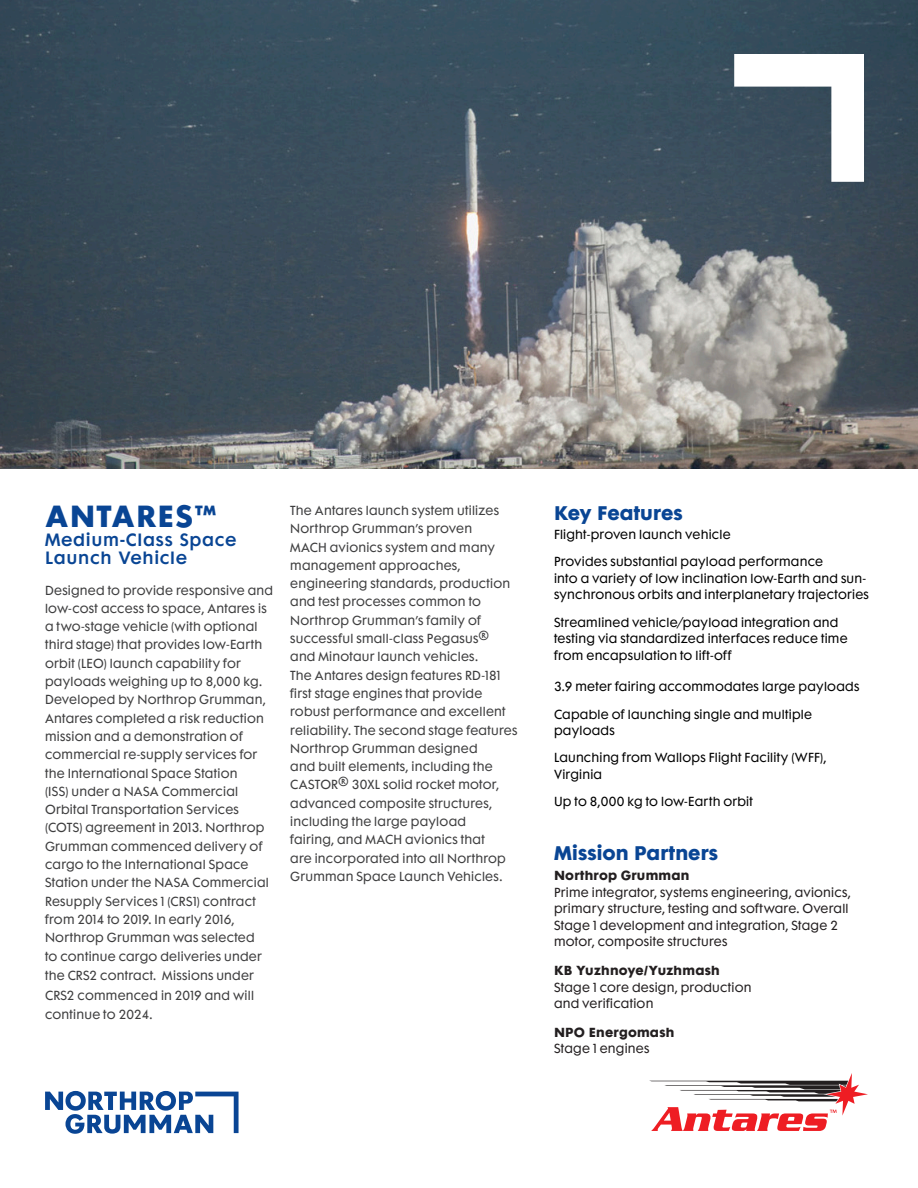
<style>
.page{position:relative;width:918px;height:1188px;background:#fff}
.page>*{position:absolute;margin:0;border:0;box-sizing:border-box;transform-origin:0 0}
.t1{font:700 27.9px "Futura Maxi Std";letter-spacing:.04em;color:#094594}
.Pg_2_HEAD{font:700 18px "Futura Maxi Std";letter-spacing:.005em;color:#094594}
.t2{font:600 16.2px/18.6px "Futura Maxi Std";letter-spacing:.04em;color:#094594}
.Pg_1_BODY_intro_para{font:12px/18.3px "Futura Maxi Std";letter-spacing:.02em;color:#3e3e3f}
.Pg_1_BODY{font:12px/16.5px "Futura Maxi Std";letter-spacing:.02em;color:#000}
.Pg_1_BODY-2{font:12px/16.5px "Futura Maxi Std";letter-spacing:.02em;color:#231f20}
.Pg_2_SUBHEAD_2{font:700 12px "Futura Maxi Std";letter-spacing:.02em;color:#231f20}
.Pg_1_SIDEBAR_BODY{font:12px "Futura Maxi Std";letter-spacing:.02em;color:#000}
</style>
<div class="page">
<img style="left:0;top:0;width:918px;height:469px">
<svg style="left:734px;top:54px;width:130px;height:128px"></svg>
<svg style="left:45px;top:1091px;width:194px;height:43px"></svg>
<svg style="left:649px;top:1073px;width:219px;height:58px"></svg>
<p class="t1" style="left:45px;top:496px;width:174px">ANTARES™</p>
<p class="t2" style="left:45px;top:530px;width:193px">Medium-Class Space<br>Launch Vehicle</p>
<p class="Pg_1_BODY_intro_para" style="left:45px;top:581px;width:229px">Designed to provide responsive and low-cost access to space, Antares is a two-stage vehicle (with optional third stage) that provides low-Earth orbit (LEO) launch capability for payloads weighing up to 8,000 kg.<br>Developed by Northrop Grumman, Antares completed a risk reduction mission and a demonstration of commercial re-supply services for the International Space Station<br>(ISS) under a NASA Commercial Orbital Transportation Services (COTS) agreement in 2013. Northrop Grumman commenced delivery of cargo to the International Space Station under the NASA Commercial Resupply Services 1 (CRS1) contract from 2014 to 2019. In early 2016, Northrop Grumman was selected<br>to continue cargo deliveries under</p>
<p class="Pg_1_BODY_intro_para" style="left:45px;top:966px;width:210px;line-height:19.5px;text-align:justify">the CRS2 contract. Missions under CRS2 commenced in 2019 and will continue to 2024.</p>
<p class="Pg_1_BODY_intro_para" style="left:290px;top:501px;width:229px">The Antares launch system utilizes<br>Northrop Grumman’s proven<br>MACH avionics system and many management approaches, engineering standards, production and test processes common to<br>Northrop Grumman’s family of successful small-class Pegasus® and Minotaur launch vehicles.<br>The Antares design features RD-181 first stage engines that provide robust performance and excellent reliability. The second stage features<br>Northrop Grumman designed<br>and built elements, including the<br>CASTOR® 30XL solid rocket motor, advanced composite structures, including the large payload<br>fairing, and MACH avionics that<br>are incorporated into all Northrop<br>Grumman Space Launch Vehicles.</p>
<p class="Pg_2_HEAD" style="left:554px;top:500px;width:130px">Key Features</p>
<p class="Pg_1_BODY" style="left:554px;top:526px;width:178px">Flight-proven launch vehicle</p>
<p class="Pg_1_BODY" style="left:554px;top:553px;width:316px">Provides substantial payload performance<br>into a variety of low inclination low-Earth and sun&shy;synchronous orbits and interplanetary trajectories</p>
<p class="Pg_1_BODY" style="left:554px;top:614px;width:295px">Streamlined vehicle/payload integration and testing via standardized interfaces reduce time from encapsulation to lift-off</p>
<p class="Pg_1_BODY" style="left:554px;top:678px;width:307px">3.9 meter fairing accommodates large payloads</p>
<p class="Pg_1_BODY" style="left:554px;top:706px;width:260px">Capable of launching single and multiple payloads</p>
<p class="Pg_1_BODY" style="left:554px;top:749px;width:274px">Launching from Wallops Flight Facility (WFF),<br>Virginia</p>
<p class="Pg_1_SIDEBAR_BODY" style="left:554px;top:794px;width:201px">Up to 8,000 kg to low-Earth orbit</p>
<p class="Pg_2_HEAD" style="left:554px;top:840px;width:166px">Mission Partners</p>
<p class="Pg_2_SUBHEAD_2" style="left:554px;top:867px;width:137px">Northrop Grumman</p>
<p class="Pg_1_BODY-2" style="left:554px;top:884px;width:298px">Prime integrator, systems engineering, avionics, primary structure, testing and software. Overall Stage 1 development and integration, Stage 2 motor, composite structures</p>
<p class="Pg_2_SUBHEAD_2" style="left:554px;top:962px;width:167px">KB Yuzhnoye/Yuzhmash</p>
<p class="Pg_1_BODY-2" style="left:554px;top:979px;width:199px">Stage 1 core design, production and verification</p>
<p class="Pg_2_SUBHEAD_2" style="left:554px;top:1024px;width:122px">NPO Energomash</p>
<p class="Pg_1_BODY-2" style="left:554px;top:1041px;width:97px">Stage 1 engines</p>
</div>
